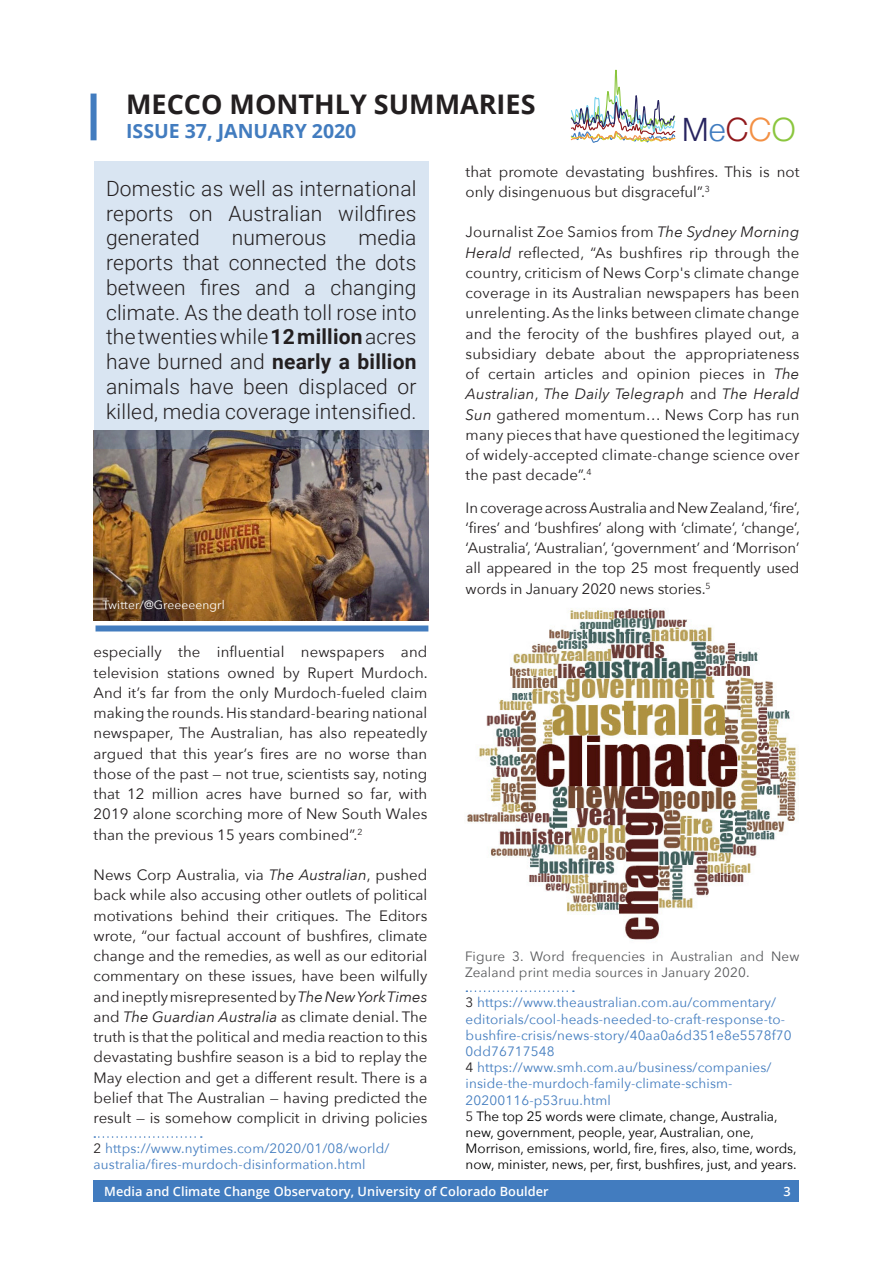
<style>
.page{position:relative;width:893px;height:1263px;background:#fff}
.page>*{position:absolute;margin:0;border:0;box-sizing:border-box;transform-origin:0 0}
.t1{font:300 32.1px "Helvetica Neue";letter-spacing:.01em;color:#27235f}
.Page_Header_-_Black{font:700 27px "Open Sans";color:#231f20}
.Pull_Quote_Text{font:300 21px/24.8px "Roboto";letter-spacing:.01em;color:#231f20;text-align:justify}
.Blue_Text_-_Align_Le{font:700 19.5px "Open Sans";color:#427cbf}
.Page_Body_Text_-_Bla{font:15px/20.2px "Avenir Next";color:#231f20;text-align:justify}
.t2{font:13.5px/16.2px "Avenir Next";letter-spacing:.01em;color:#427cbf}
.t3{font:13.5px/16.2px "Avenir Next";letter-spacing:-.005em;color:#000}
.Pull_Quote_Text-2{font:13.5px/16.2px "Avenir Next";letter-spacing:.01em;color:#57585a}
.t4{font:600 12.75px "Open Sans";letter-spacing:.005em;color:#fff}
.Pull_Quote_Text-3{font:12px "Avenir Next";letter-spacing:.01em;color:#fff}
.s1{color:#407cc0}
.s2{color:#91191c}
.s3{color:#f39044}
.s4{color:#8bc63e}
.s5{font-weight:700}
.s6{font-style:italic}
.s7{color:#231f20}
</style>
<div class="page">
<div style="left:91px;top:94px;width:6px;height:46px;background:#427cbf"></div>
<img style="left:93px;top:430px;width:335px;height:190px">
<img style="left:570px;top:69px;width:106px;height:74px">
<div style="left:96px;top:625px;width:332px;height:6px;background:#427cbf"></div>
<div style="left:94px;top:161px;width:334px;height:288px;background:#d9e5f2"></div>
<img style="left:467px;top:608px;width:331px;height:332px">
<div style="left:94px;top:1180px;width:705px;height:21px;background:#427cbf"></div>
<svg style="left:466px;top:990px;width:108px;height:2px"></svg>
<svg style="left:94px;top:1136px;width:108px;height:2px"></svg>
<p class="Page_Header_-_Black" style="left:126px;top:85px;width:411px">MECCO MONTHLY SUMMARIES</p>
<p class="Blue_Text_-_Align_Le" style="left:126px;top:117px;width:232px">ISSUE 37, JANUARY 2020</p>
<p class="t1" style="left:682px;top:104px;width:115px">M<span class="s1">e</span><span class="s2">C</span><span class="s3">C</span><span class="s4">O</span></p>
<p class="Pull_Quote_Text" style="left:106px;top:175px;width:312px">Domestic as well as international reports on Australian wildfires generated</p>
<p class="Pull_Quote_Text" style="left:106px;top:225px;width:312px;text-indent:253px">media reports that connected the dots between fires and a changing climate. As the death toll rose into the twenties while <span class="s5">12 million</span> acres have burned and <span class="s5">nearly a billion </span>animals have been displaced or killed, media coverage intensified.</p>
<p class="Pull_Quote_Text" style="left:232px;top:225px;width:96px">numerous</p>
<p class="Pull_Quote_Text-3" style="left:102px;top:594px;width:124px">Twitter/@Greeeeengrl</p>
<p class="Page_Body_Text_-_Bla" style="left:94px;top:641px;width:336px">especially the influential newspapers and television stations owned by Rupert Murdoch.<br>And it’s far from the only Murdoch-fueled claim making the rounds. His standard-bearing national newspaper, The Australian, has also repeatedly argued that this year’s fires are no worse than those of the past — not true, scientists say, noting that 12 million acres have burned so far, with 2019 alone scorching more of New South Wales than the previous 15 years combined”.<sup>2</sup></p>
<p class="Page_Body_Text_-_Bla" style="left:94px;top:864px;width:335px">News Corp Australia, via <span class="s6">The Australian</span>, pushed back while also accusing other outlets of political motivations behind their critiques. The Editors wrote, “our factual account of bushfires, climate change and the remedies, as well as our editorial commentary on these issues, have been wilfully and ineptly misrepresented by <span class="s6">The New York Times </span>and <span class="s6">The Guardian Australia</span> as climate denial. The truth is that the political and media reaction to this devastating bushfire season is a bid to replay the May election and get a different result. There is a belief that The Australian — having predicted the result — is somehow complicit in driving policies</p>
<p class="t2" style="left:94px;top:1140px;width:297px"><span class="s7">2</span> https://www.nytimes.com/2020/01/08/world/ australia/fires-murdoch-disinformation.html</p>
<p class="Page_Body_Text_-_Bla" style="left:466px;top:160px;width:335px">that promote devastating bushfires. This is not only disingenuous but disgraceful”.<sup>3</sup></p>
<p class="Page_Body_Text_-_Bla" style="left:466px;top:221px;width:335px">Journalist Zoe Samios from <span class="s6">The Sydney Morning Herald</span> reflected, “As bushfires rip through the country, criticism of News Corp's climate change coverage in its Australian newspapers has been unrelenting. As the links between climate change and the ferocity of the bushfires played out, a subsidiary debate about the appropriateness of certain articles and opinion pieces in <span class="s6">The Australian</span>, <span class="s6">The Daily Telegraph</span> and <span class="s6">The Herald Sun</span> gathered momentum… News Corp has run many pieces that have questioned the legitimacy of widely-accepted climate-change science over the past decade”.<sup>4</sup></p>
<p class="Page_Body_Text_-_Bla" style="left:466px;top:496px;width:336px">In coverage across Australia and New Zealand, ‘fire’, ‘fires’ and ‘bushfires’ along with ‘climate’, ‘change’, ‘Australia’, ‘Australian’, ‘government’ and ‘Morrison’ all appeared in the top 25 most frequently used words in January 2020 news stories.<sup>5</sup></p>
<p class="Pull_Quote_Text-2" style="left:465px;top:947px;width:336px">Figure 3. Word frequencies in Australian and New<br>Zealand print media sources in January 2020.</p>
<p class="t2" style="left:466px;top:994px;width:328px"><span class="s7">3</span> https://www.theaustralian.com.au/commentary/ editorials/cool-heads-needed-to-craft-response-to&shy;bushfire-crisis/news-story/40aa0a6d351e8e5578f70<br>0dd76717548</p>
<p class="t2" style="left:466px;top:1059px;width:307px"><span class="s7">4</span> https://www.smh.com.au/business/companies/ inside-the-murdoch-family-climate-schism-<br>20200116-p53ruu.html</p>
<p class="t3" style="left:466px;top:1107px;width:333px"><span class="s7">5</span> The top 25 words were climate, change, Australia, new, government, people, year, Australian, one, Morrison, emissions, world, fire, fires, also, time, words, now, minister, news, per, first, bushfires, just, and years.</p>
<p class="t4" style="left:104px;top:1182px;width:446px">Media and Climate Change Observatory, University of Colorado Boulder</p>
<p class="t4" style="left:784px;top:1182px;width:9px">3</p>
</div>
